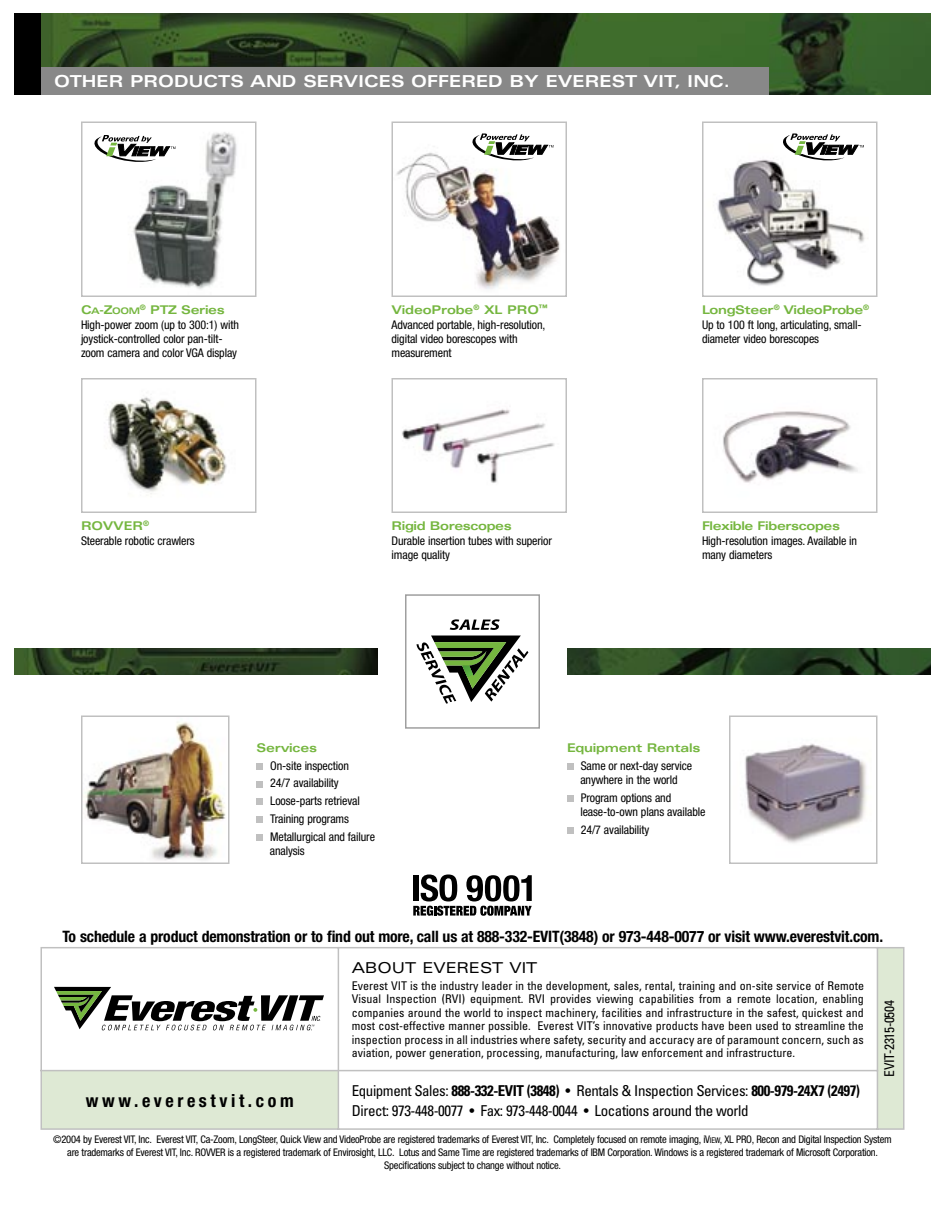
<style>
.page{position:relative;width:945px;height:1215px;background:#fff}
.page>*{position:absolute;margin:0;border:0;box-sizing:border-box;transform-origin:0 0}
.t1{font:700 condensed 18px "Helvetica Neue";letter-spacing:.2em;color:#000}
.t2{font:700 expanded 16.5px "Univers";color:#fff}
.t3{font:700 condensed 15.75px "Helvetica Neue";letter-spacing:-.01em;color:#000}
.t4{font:condensed 15px "Univers";letter-spacing:-.03em;color:#000}
.t5{font:expanded 15px "Univers";color:#000}
.TEXT{font:condensed 13.5px "Univers";letter-spacing:-.025em;color:#000}
.TEXT-2{font:condensed 12px/14.4px "Helvetica Neue";letter-spacing:-.01em;color:#000}
.t6{font:condensed 12px/13.5px "Univers";color:#000;text-align:justify}
.TEXT-3{font:700 expanded 12px "Univers";letter-spacing:-.03em;color:#75b63f}
.TEXT-4{font:700 expanded 12px "Univers";letter-spacing:-.01em;color:#75b63f}
.t7{font:condensed 10.5px/12.6px "Helvetica Neue";letter-spacing:-.02em;color:#000;text-align:center}
.s1{font-size:9px}
.s2{font-family:"Univers";font-weight:700;font-stretch:expanded;color:#75b63f}
.s3{font-weight:700}
.s4{font-size:7.8px}
</style>
<div class="page">
<img style="left:14px;top:648px;width:917px;height:27px">
<div style="left:378px;top:634px;width:189px;height:68px;background:#fff"></div>
<svg style="left:42px;top:948px;width:861px;height:180px"></svg>
<hr style="left:40px;top:947px;width:298px;height:1px;background:#c0c0c0">
<hr style="left:40px;top:948px;width:2px;height:122px;background:#c0c0c0">
<hr style="left:339px;top:947px;width:538px;height:1px;background:#c0c0c0">
<hr style="left:338px;top:947px;width:1px;height:123px;background:#c0c0c0">
<hr style="left:877px;top:947px;width:1px;height:123px;background:#c0c0c0">
<svg style="left:878px;top:947px;width:26px;height:1px"></svg>
<hr style="left:903px;top:948px;width:1px;height:123px;background:#c0c0c0">
<hr style="left:40px;top:1070px;width:299px;height:1px;background:#c0c0c0">
<hr style="left:40px;top:1071px;width:2px;height:57px;background:#c0c0c0">
<hr style="left:339px;top:1070px;width:539px;height:1px;background:#c0c0c0">
<hr style="left:338px;top:1071px;width:1px;height:59px;background:#c0c0c0">
<hr style="left:877px;top:1071px;width:1px;height:59px;background:#c0c0c0">
<hr style="left:903px;top:1071px;width:1px;height:57px;background:#c0c0c0">
<hr style="left:40px;top:1128px;width:298px;height:2px;background:#c0c0c0">
<hr style="left:339px;top:1128px;width:538px;height:2px;background:#c0c0c0">
<hr style="left:878px;top:1128px;width:26px;height:2px;background:#c0c0c0">
<svg style="left:54px;top:987px;width:270px;height:44px"></svg>
<img style="left:40px;top:14px;width:891px;height:80px">
<div style="left:40px;top:67px;width:729px;height:27px;background:#888"></div>
<div style="left:0;top:0;width:40px;height:94px;background:#000"></div>
<svg style="left:413px;top:874px;width:119px;height:42px"></svg>
<svg style="left:450px;top:619px;width:50px;height:11px"></svg>
<svg style="left:417px;top:636px;width:111px;height:68px"></svg>
<div style="left:405px;top:594px;width:135px;height:135px;border:2px solid #9f9f9f"></div>
<img style="left:723px;top:411px;width:135px;height:72px">
<div style="left:702px;top:378px;width:176px;height:135px;border:2px solid #c0c0c0"></div>
<img style="left:402px;top:409px;width:153px;height:74px">
<div style="left:392px;top:378px;width:175px;height:135px;border:2px solid #c0c0c0"></div>
<img style="left:745px;top:743px;width:122px;height:100px">
<div style="left:729px;top:716px;width:149px;height:148px;border:2px solid #c0c0c0"></div>
<img style="left:85px;top:722px;width:141px;height:139px">
<div style="left:81px;top:716px;width:149px;height:148px;border:2px solid #c0c0c0"></div>
<img style="left:108px;top:397px;width:119px;height:97px">
<div style="left:81px;top:378px;width:175px;height:135px;border:2px solid #c0c0c0"></div>
<div style="left:567px;top:763px;width:7px;height:7px;background:#c0c0c0"></div>
<div style="left:567px;top:795px;width:7px;height:7px;background:#c0c0c0"></div>
<div style="left:567px;top:827px;width:7px;height:7px;background:#c0c0c0"></div>
<div style="left:256px;top:763px;width:7px;height:7px;background:#c0c0c0"></div>
<div style="left:256px;top:781px;width:7px;height:6px;background:#c0c0c0"></div>
<div style="left:256px;top:798px;width:7px;height:7px;background:#c0c0c0"></div>
<div style="left:256px;top:816px;width:7px;height:7px;background:#c0c0c0"></div>
<div style="left:256px;top:834px;width:7px;height:7px;background:#c0c0c0"></div>
<img style="left:396px;top:133px;width:164px;height:156px">
<div style="left:392px;top:122px;width:175px;height:175px;border:2px solid #c0c0c0"></div>
<svg style="left:472px;top:134px;width:81px;height:28px"></svg>
<img style="left:717px;top:133px;width:148px;height:153px">
<div style="left:702px;top:122px;width:176px;height:175px;border:2px solid #c0c0c0"></div>
<svg style="left:783px;top:134px;width:81px;height:28px"></svg>
<img style="left:132px;top:132px;width:105px;height:157px">
<div style="left:81px;top:122px;width:175px;height:175px;border:2px solid #c0c0c0"></div>
<svg style="left:94px;top:135px;width:81px;height:28px"></svg>
<div style="left:0;top:0;width:945px;height:14px;background:#fff"></div>
<div style="left:0;top:0;width:14px;height:1215px;background:#fff"></div>
<p class="t2" style="left:54px;top:72px;width:678px">OTHER PRODUCTS AND SERVICES OFFERED BY EVEREST VIT, INC.</p>
<p class="TEXT-3" style="left:81px;top:303px;width:145px">C<span class="s1">A</span>-Z<span class="s1">OOM</span><sup>®</sup> PTZ Series</p>
<p class="TEXT-2" style="left:81px;top:317px;width:159px">High-power zoom (up to 300:1) with joystick-controlled color pan-tilt&shy;zoom camera and color VGA display</p>
<p class="TEXT-3" style="left:81px;top:519px;width:70px">ROVVER<sup>®</sup></p>
<p class="TEXT-2" style="left:81px;top:533px;width:115px">Steerable robotic crawlers</p>
<p class="TEXT-4" style="left:392px;top:303px;width:158px">VideoProbe<sup>®</sup> XL PRO<sup>™</sup></p>
<p class="TEXT-2" style="left:392px;top:317px;width:155px">Advanced portable, high-resolution, digital video borescopes with measurement</p>
<p class="TEXT-3" style="left:392px;top:519px;width:122px">Rigid Borescopes</p>
<p class="TEXT-2" style="left:392px;top:533px;width:162px">Durable insertion tubes with superior image quality</p>
<p class="TEXT-2" style="left:702px;top:303px;width:169px"><span class="s2">LongSteer</span><sup>®</sup> <span class="s2">VideoProbe</span><sup>®<br></sup>Up to 100 ft long, articulating, small&shy;diameter video borescopes</p>
<p class="TEXT-3" style="left:702px;top:519px;width:140px">Flexible Fiberscopes</p>
<p class="TEXT-2" style="left:702px;top:533px;width:157px">High-resolution images. Available in many diameters</p>
<p class="TEXT-3" style="left:256px;top:741px;width:62px">Services</p>
<p class="TEXT-2" style="left:270px;top:758px;width:80px">On-site inspection</p>
<p class="TEXT-2" style="left:270px;top:776px;width:70px">24/7 availability</p>
<p class="TEXT-2" style="left:270px;top:794px;width:91px">Loose-parts retrieval</p>
<p class="TEXT-2" style="left:270px;top:811px;width:80px">Training programs</p>
<p class="TEXT-2" style="left:270px;top:829px;width:107px">Metallurgical and failure analysis</p>
<p class="TEXT-3" style="left:567px;top:741px;width:135px">Equipment Rentals</p>
<p class="TEXT-2" style="left:580px;top:758px;width:113px">Same or next-day service anywhere in the world</p>
<p class="TEXT-2" style="left:580px;top:790px;width:127px">Program options and lease-to-own plans available</p>
<p class="TEXT-2" style="left:581px;top:823px;width:70px">24/7 availability</p>
<p class="t3" style="left:62px;top:927px;width:822px">To schedule a product demonstration or to find out more, call us at 888-332-EVIT(3848) or 973-448-0077 or visit www.everestvit.com.</p>
<p class="t5" style="left:352px;top:959px;width:187px">ABOUT EVEREST VIT</p>
<p class="t6" style="left:352px;top:978px;width:514px">Everest VIT is the industry leader in the development, sales, rental, training and on-site service of Remote Visual Inspection (RVI) equipment. RVI provides viewing capabilities from a remote location, enabling companies around the world to inspect machinery, facilities and infrastructure in the safest, quickest and most cost-effective manner possible. Everest VIT’s innovative products have been used to streamline the inspection process in all industries where safety, security and accuracy are of paramount concern, such as aviation, power generation, processing, manufacturing, law enforcement and infrastructure.</p>
<p class="TEXT" style="left:881px;top:1077px;width:78px;rotate:-90deg">EVIT-2315-0504</p>
<p class="t4" style="left:352px;top:1081px;width:510px">Equipment Sales: <span class="s3">888-332-EVIT (3848)</span> • Rentals &amp; Inspection Services: <span class="s3">800-979-24X7 (2497)</span></p>
<p class="t4" style="left:352px;top:1101px;width:398px">Direct: 973-448-0077 • Fax: 973-448-0044 • Locations around the world</p>
<p class="t7" style="left:53px;top:1133px;width:840px">©2004 by Everest VIT, Inc. Everest VIT, Ca-Zoom, LongSteer, Quick View and VideoProbe are registered trademarks of Everest VIT, Inc. Completely focused on remote imaging, iV<span class="s4">IEW</span>, XL PRO, Recon and Digital Inspection System are trademarks of Everest VIT, Inc. ROVVER is a registered trademark of Envirosight, LLC. Lotus and Same Time are registered trademarks of IBM Corporation. Windows is a registered trademark of Microsoft Corporation.</p>
<p class="t7" style="left:384px;top:1159px;width:178px">Specifications subject to change without notice.</p>
<p class="t1" style="left:86px;top:1089px;width:209px">www.everestvit.com</p>
</div>
